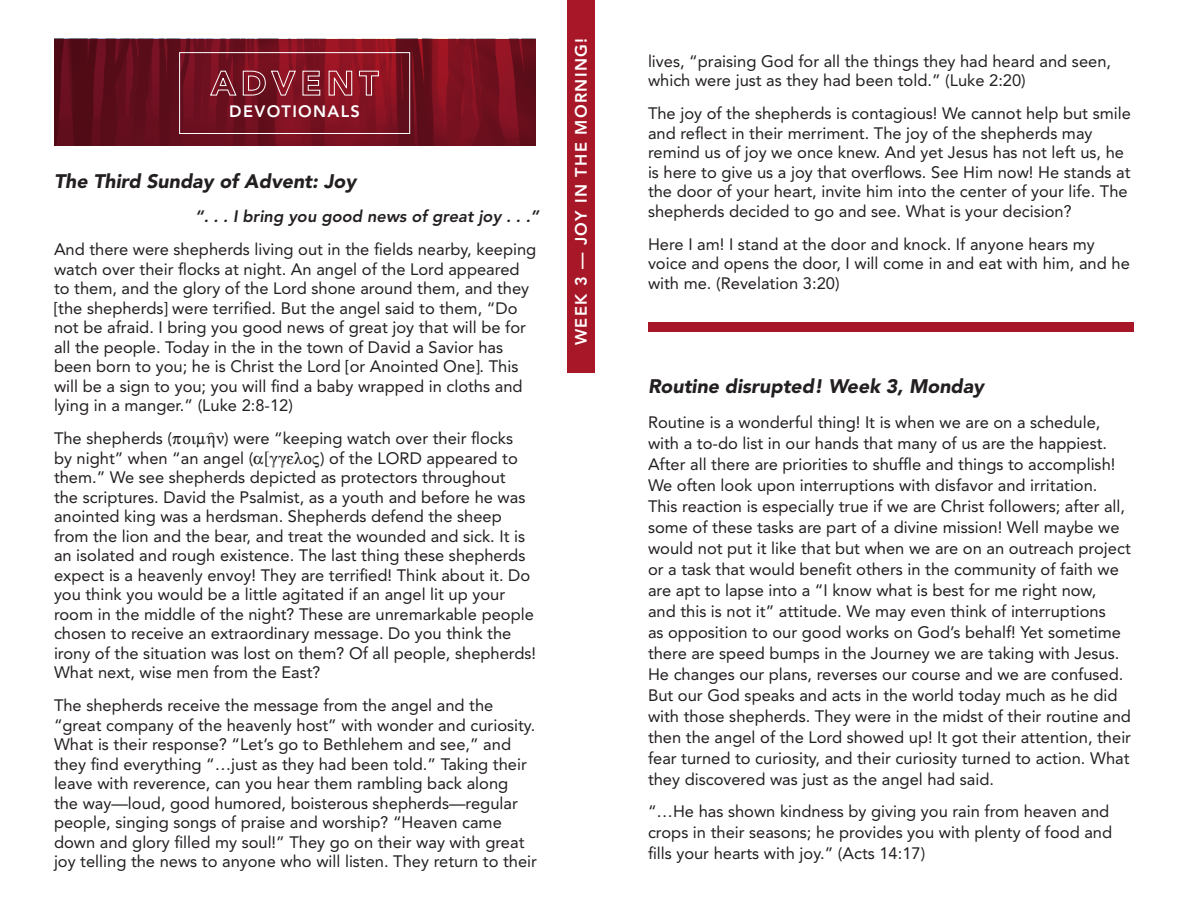
<style>
.page{position:relative;width:1188px;height:918px;background:#fff}
.page>*{position:absolute;margin:0;border:0;box-sizing:border-box;transform-origin:0 0}
.t1{font:italic 900 19.5px "Avenir";color:#231f20}
._1_Header{font:16.5px/19.5px "Avenir";color:#231f20}
.t2{font:italic 800 16.5px "Avenir";color:#231f20}
.t3{font:800 16.35px "Avenir";letter-spacing:.08em;color:#fff}
.s1{font-family:"Helena"}
</style>
<div class="page">
<img style="left:54px;top:39px;width:481px;height:107px">
<div style="left:179px;top:52px;width:231px;height:82px;border:1px solid #fff"></div>
<svg style="left:209px;top:70px;width:112px;height:26px;background:#8c3744"></svg>
<svg style="left:328px;top:70px;width:51px;height:26px"></svg>
<div style="left:648px;top:322px;width:486px;height:10px;background:#a71728"></div>
<div style="left:567px;top:0;width:28px;height:373px;background:#a71728"></div>
<p class="t3" style="left:229px;top:101px;width:132px">DEVOTIONALS</p>
<p class="t1" style="left:54px;top:169px;width:304px">The Third Sunday of Advent: Joy</p>
<p class="t2" style="left:195px;top:207px;width:345px">“. . . I bring you good news of great joy . . .”</p>
<p class="_1_Header" style="left:54px;top:240px;width:484px">And there were shepherds living out in the fields nearby, keeping watch over their flocks at night. An angel of the Lord appeared to them, and the glory of the Lord shone around them, and they [the shepherds] were terrified. But the angel said to them, “Do not be afraid. I bring you good news of great joy that will be for all the people. Today in the in the town of David a Savior has been born to you; he is Christ the Lord [or Anointed One]. This will be a sign to you; you will find a baby wrapped in cloths and lying in a manger.” (Luke 2:8-12)</p>
<p class="_1_Header" style="left:54px;top:429px;width:484px">The shepherds (<span class="s1">poimhvn</span>) were “keeping watch over their flocks<br>by night” when “an angel (<span class="s1">a[ggeloß</span>) of the LORD appeared to them.” We see shepherds depicted as protectors throughout<br>the scriptures. David the Psalmist, as a youth and before he was anointed king was a herdsman. Shepherds defend the sheep from the lion and the bear, and treat the wounded and sick. It is an isolated and rough existence. The last thing these shepherds expect is a heavenly envoy! They are terrified! Think about it. Do you think you would be a little agitated if an angel lit up your room in the middle of the night? These are unremarkable people chosen to receive an extraordinary message. Do you think the irony of the situation was lost on them? Of all people, shepherds!<br>What next, wise men from the East?</p>
<p class="_1_Header" style="left:54px;top:696px;width:485px">The shepherds receive the message from the angel and the “great company of the heavenly host” with wonder and curiosity.<br>What is their response? “Let’s go to Bethlehem and see,” and they find everything “…just as they had been told.” Taking their leave with reverence, can you hear them rambling back along<br>the way—loud, good humored, boisterous shepherds—regular people, singing songs of praise and worship? “Heaven came down and glory filled my soul!” They go on their way with great joy telling the news to anyone who will listen. They return to their</p>
<p class="t3" style="left:571px;top:345px;width:308px;rotate:-90deg">WEEK 3 — JOY IN THE MORNING!</p>
<p class="_1_Header" style="left:648px;top:51px;width:465px">lives, “praising God for all the things they had heard and seen, which were just as they had been told.” (Luke 2:20)</p>
<p class="_1_Header" style="left:648px;top:104px;width:484px">The joy of the shepherds is contagious! We cannot help but smile and reflect in their merriment. The joy of the shepherds may remind us of joy we once knew. And yet Jesus has not left us, he is here to give us a joy that overflows. See Him now! He stands at the door of your heart, invite him into the center of your life. The shepherds decided to go and see. What is your decision?</p>
<p class="_1_Header" style="left:648px;top:234px;width:483px">Here I am! I stand at the door and knock. If anyone hears my voice and opens the door, I will come in and eat with him, and he with me. (Revelation 3:20)</p>
<p class="t1" style="left:648px;top:374px;width:338px">Routine disrupted! Week 3, Monday</p>
<p class="_1_Header" style="left:648px;top:411px;width:485px;line-height:21px">Routine is a wonderful thing! It is when we are on a schedule, with a to-do list in our hands that many of us are the happiest.<br>After all there are priorities to shuffle and things to accomplish!<br>We often look upon interruptions with disfavor and irritation.<br>This reaction is especially true if we are Christ followers; after all, some of these tasks are part of a divine mission! Well maybe we would not put it like that but when we are on an outreach project or a task that would benefit others in the community of faith we are apt to lapse into a “I know what is best for me right now,<br>and this is not it” attitude. We may even think of interruptions<br>as opposition to our good works on God’s behalf! Yet sometime there are speed bumps in the Journey we are taking with Jesus.<br>He changes our plans, reverses our course and we are confused.<br>But our God speaks and acts in the world today much as he did with those shepherds. They were in the midst of their routine and then the angel of the Lord showed up! It got their attention, their fear turned to curiosity, and their curiosity turned to action. What they discovered was just as the angel had said.</p>
<p class="_1_Header" style="left:648px;top:801px;width:466px;line-height:21px">“…He has shown kindness by giving you rain from heaven and crops in their seasons; he provides you with plenty of food and fills your hearts with joy.” (Acts 14:17)</p>
</div>
